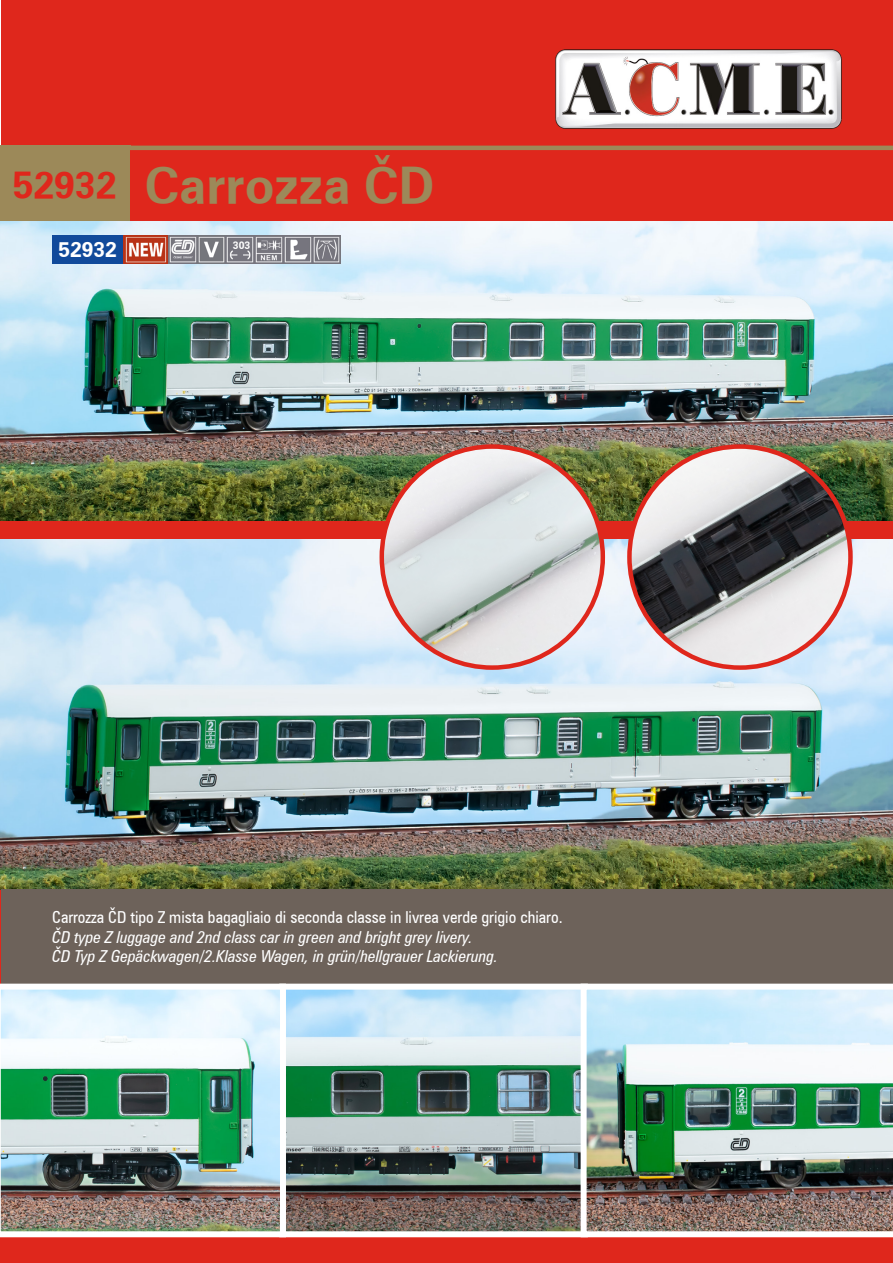
<style>
.page{position:relative;width:893px;height:1263px;background:#fff}
.page>*{position:absolute;margin:0;border:0;box-sizing:border-box;transform-origin:0 0}
.t1{font:49.5px "Zurich Bold BT";color:#9c8959}
.t2{font:700 21px "Zurich BT";color:#fff}
.t3{font:italic condensed 16.5px/19.5px "Zurich BT";color:#fff}
.t4{font:condensed 16.5px "Zurich BT";color:#fff}
.t5{font:700 10.5px "Zurich BT";color:#fff}
.s1{font-size:37.5px;color:#df271c}
</style>
<div class="page">
<div style="left:1px;top:0;width:892px;height:181px;background:#df271c"></div>
<div style="left:0;top:146px;width:130px;height:75px;background:#9c8959"></div>
<div style="left:130px;top:147px;width:763px;height:75px;background:#df271c"></div>
<img style="left:555px;top:49px;width:287px;height:80px">
<hr style="left:78px;top:146px;width:815px;height:4px;background:#9c8959">
<div style="left:0;top:444px;width:893px;height:819px;background:#df271c"></div>
<img style="left:0;top:221px;width:893px;height:299px">
<img style="left:0;top:539px;width:893px;height:350px">
<div style="left:52px;top:235px;width:71px;height:29px;background:#114a9b"></div>
<img style="left:123px;top:235px;width:218px;height:29px">
<div style="left:1px;top:889px;width:892px;height:95px;background:#6d625a"></div>
<img style="left:289px;top:983px;width:289px;height:255px">
<img style="left:578px;top:983px;width:315px;height:255px">
<img style="left:0;top:983px;width:289px;height:255px">
<img style="left:629px;top:446px;width:221px;height:222px;border-radius:111px">
<img style="left:382px;top:446px;width:221px;height:222px;border-radius:111px">
<h1 class="t1" style="left:13px;top:156px;width:423px"><span class="s1">52932</span> Carrozza ČD</h1>
<p class="t2" style="left:59px;top:237px;width:60px">52932</p>
<p class="t5" style="left:233px;top:238px;width:19px">303</p>
<p class="t4" style="left:52px;top:907px;width:512px">Carrozza ČD tipo Z mista bagagliaio di seconda classe in livrea verde grigio chiaro.</p>
<p class="t3" style="left:52px;top:927px;width:447px">ČD type Z luggage and 2nd class car in green and bright grey livery.<br>ČD Typ Z Gepäckwagen/2.Klasse Wagen, in grün/hellgrauer Lackierung.</p>
</div>
